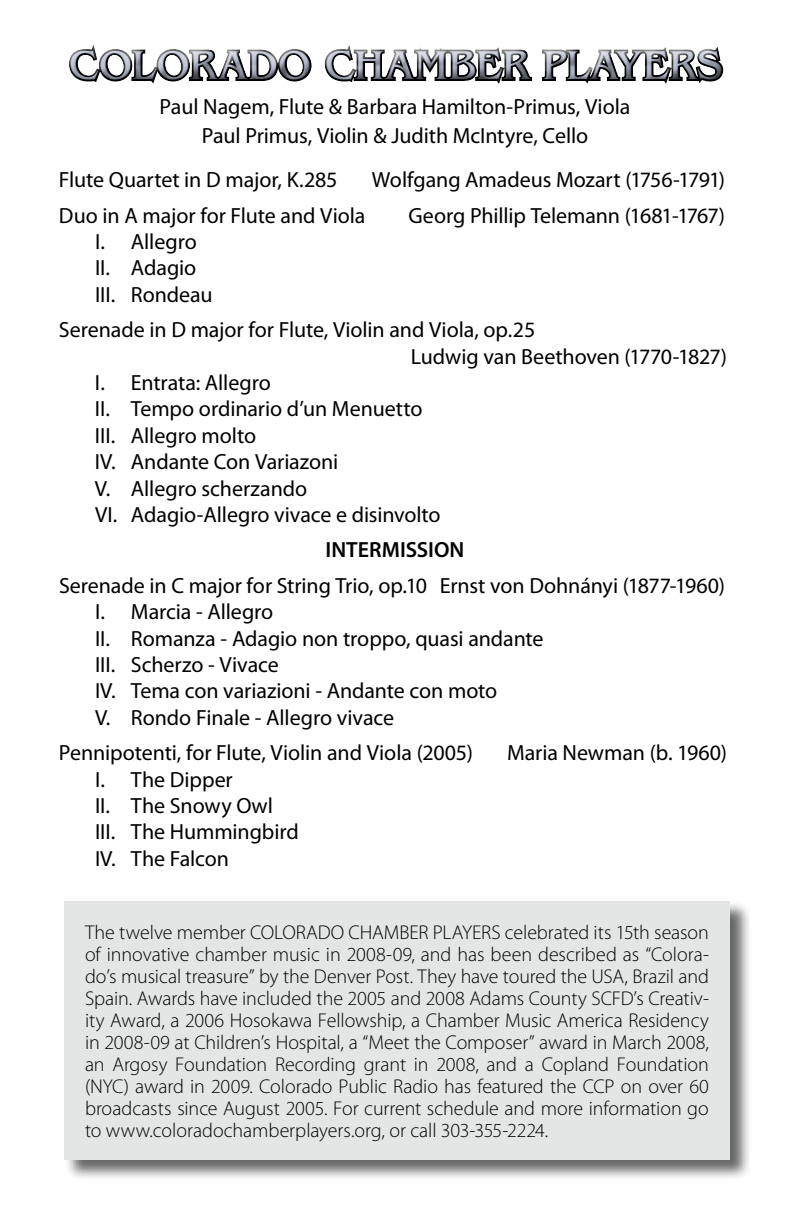
<style>
.page{position:relative;width:792px;height:1224px;background:#fff}
.page>*{position:absolute;margin:0;border:0;box-sizing:border-box;transform-origin:0 0}
.t1{font:42px "Benguiat";letter-spacing:.01em;color:#b3bacb}
.t2{font:22px/26.4px "Myriad Pro";letter-spacing:-.005em;color:#000}
.t3{font:600 22px "Myriad Pro";color:#000}
.t4{font:300 20px/22px "Myriad Pro";letter-spacing:-.005em;color:#000;text-align:justify}
</style>
<div class="page">
<div style="left:60px;top:37px;width:678px;height:61px;background:#000;opacity:.75"></div>
<div style="left:64px;top:900px;width:688px;height:281px;background:#000;opacity:.75"></div>
<div style="left:64px;top:901px;width:666px;height:259px;background:#dedfdf"></div>
<h1 class="t1" style="left:69px;top:43px;width:655px">COLORADO CHAMBER PLAYERS</h1>
<p class="t2" style="left:160px;top:92px;width:472px;line-height:28.8px;text-align:center">Paul Nagem, Flute &amp; Barbara Hamilton-Primus, Viola<br>Paul Primus, Violin &amp; Judith McIntyre, Cello</p>
<p class="t2" style="left:59px;top:166px;width:280px">Flute Quartet in D major, K.285</p>
<p class="t2" style="left:372px;top:166px;width:354px">Wolfgang Amadeus Mozart (1756-1791)</p>
<p class="t2" style="left:59px;top:202px;width:308px">Duo in A major for Flute and Viola</p>
<p class="t2" style="left:409px;top:202px;width:318px">Georg Phillip Telemann (1681-1767)</p>
<p class="t2" style="left:95px;top:228px;width:119px">I. Allegro<br>II. Adagio<br>III. Rondeau</p>
<p class="t2" style="left:59px;top:316px;width:478px">Serenade in D major for Flute, Violin and Viola, op.25</p>
<p class="t2" style="left:411px;top:343px;width:318px">Ludwig van Beethoven (1770-1827)</p>
<p class="t2" style="left:95px;top:369px;width:177px">I. Entrata: Allegro</p>
<p class="t2" style="left:95px;top:395px;width:329px">II. Tempo ordinario d’un Menuetto</p>
<p class="t2" style="left:95px;top:422px;width:163px">III. Allegro molto</p>
<p class="t2" style="left:95px;top:448px;width:245px">IV. Andante Con Variazoni</p>
<p class="t2" style="left:95px;top:475px;width:214px">V. Allegro scherzando</p>
<p class="t2" style="left:95px;top:501px;width:347px">VI. Adagio-Allegro vivace e disinvolto</p>
<p class="t3" style="left:326px;top:536px;width:140px">INTERMISSION</p>
<p class="t2" style="left:95px;top:572px;width:631px;text-indent:-36px">Serenade in C major for String Trio, op.10 Ernst von Dohnányi (1877-1960)<br>I. Marcia - Allegro<br>II. Romanza - Adagio non troppo, quasi andante<br>III. Scherzo - Vivace<br>IV. Tema con variazioni - Andante con moto<br>V. Rondo Finale - Allegro vivace</p>
<p class="t2" style="left:59px;top:739px;width:416px">Pennipotenti, for Flute, Violin and Viola (2005)</p>
<p class="t2" style="left:507px;top:739px;width:221px">Maria Newman (b. 1960)</p>
<p class="t2" style="left:95px;top:766px;width:205px">I. The Dipper<br>II. The Snowy Owl<br>III. The Hummingbird<br>IV. The Falcon</p>
<p class="t4" style="left:85px;top:921px;width:626px">The twelve member COLORADO CHAMBER PLAYERS celebrated its 15th season of innovative chamber music in 2008-09, and has been described as “Colora&shy;do’s musical treasure” by the Denver Post. They have toured the USA, Brazil and Spain. Awards have included the 2005 and 2008 Adams County SCFD’s Creativ&shy;ity Award, a 2006 Hosokawa Fellowship, a Chamber Music America Residency in 2008-09 at Children’s Hospital, a “Meet the Composer” award in March 2008, an Argosy Foundation Recording grant in 2008, and a Copland Foundation (NYC) award in 2009. Colorado Public Radio has featured the CCP on over 60 broadcasts since August 2005. For current schedule and more information go to www.coloradochamberplayers.org, or call 303-355-2224.</p>
</div>
